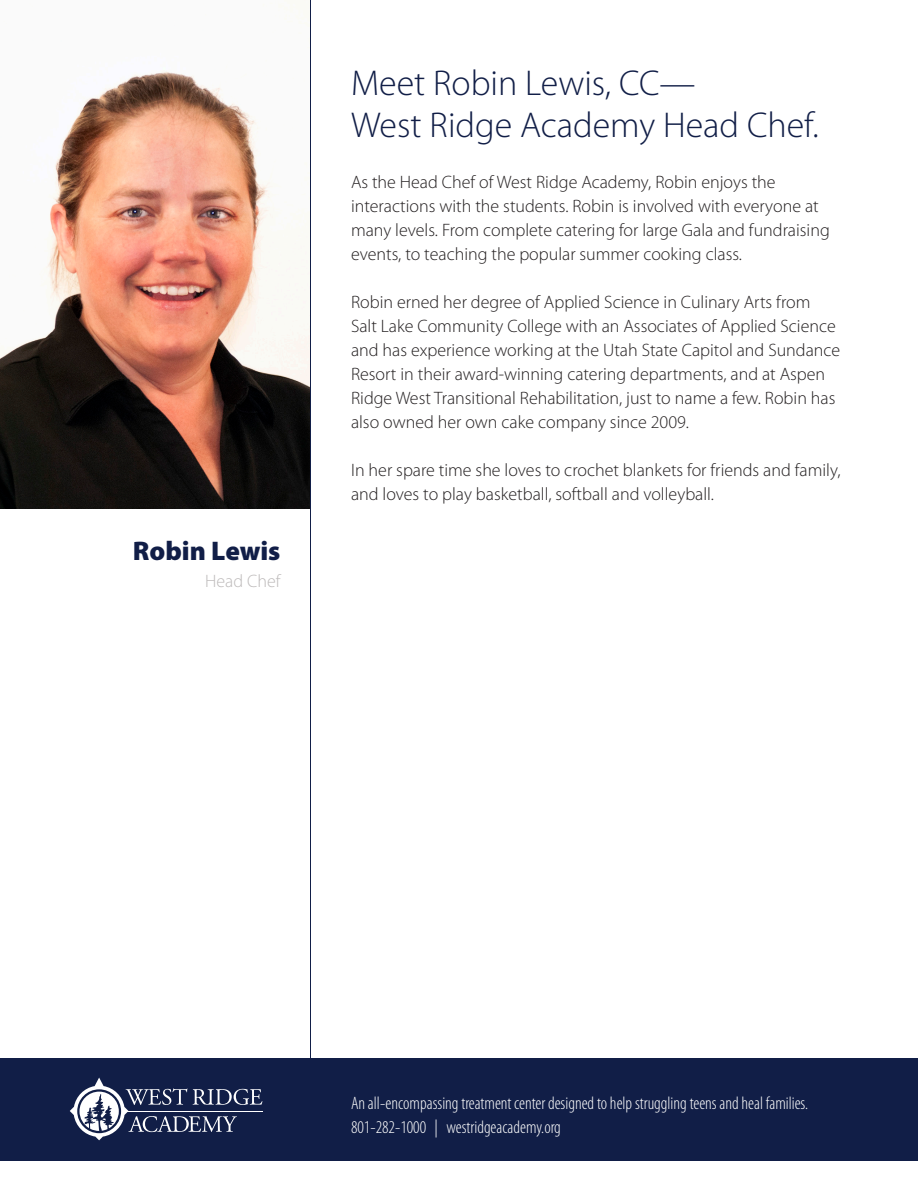
<style>
.page{position:relative;width:918px;height:1188px;background:#fff}
.page>*{position:absolute;margin:0;border:0;box-sizing:border-box;transform-origin:0 0}
.t1{font:300 36px "Myriad Pro";color:#111e47}
.t2{font:900 27px "Myriad Pro";color:#111e47}
.t3{font:300 18px/24px "Myriad Pro";color:#231f20}
.t4{font:300 condensed 18px "Myriad Pro";color:#fff}
.t5{font:300 18px "Myriad Pro";color:#bdbaba}
</style>
<div class="page">
<div style="left:0;top:1058px;width:918px;height:103px;background:#111e47"></div>
<svg style="left:70px;top:1078px;width:192px;height:62px"></svg>
<img style="left:0;top:71px;width:310px;height:437px">
<hr style="left:310px;top:0;width:1px;height:1068px;background:#111e47">
<p class="t2" style="left:133px;top:536px;width:149px">Robin Lewis</p>
<p class="t5" style="left:205px;top:571px;width:77px">Head Chef</p>
<p class="t1" style="left:351px;top:63px;width:346px">Meet Robin Lewis, CC—</p>
<p class="t1" style="left:351px;top:105px;width:469px">West Ridge Academy Head Chef.</p>
<p class="t3" style="left:351px;top:170px;width:480px">As the Head Chef of West Ridge Academy, Robin enjoys the interactions with the students. Robin is involved with everyone at many levels. From complete catering for large Gala and fundraising events, to teaching the popular summer cooking class.</p>
<p class="t3" style="left:351px;top:290px;width:491px">Robin erned her degree of Applied Science in Culinary Arts from Salt Lake Community College with an Associates of Applied Science and has experience working at the Utah State Capitol and Sundance Resort in their award-winning catering departments, and at Aspen Ridge West Transitional Rehabilitation, just to name a few. Robin has also owned her own cake company since 2009.</p>
<p class="t3" style="left:351px;top:458px;width:491px">In her spare time she loves to crochet blankets for friends and family, and loves to play basketball, softball and volleyball.</p>
<p class="t4" style="left:351px;top:1094px;width:459px">An all-encompassing treatment center designed to help struggling teens and heal families.</p>
<p class="t4" style="left:351px;top:1118px;width:211px">801-282-1000 | westridgeacademy.org</p>
</div>
